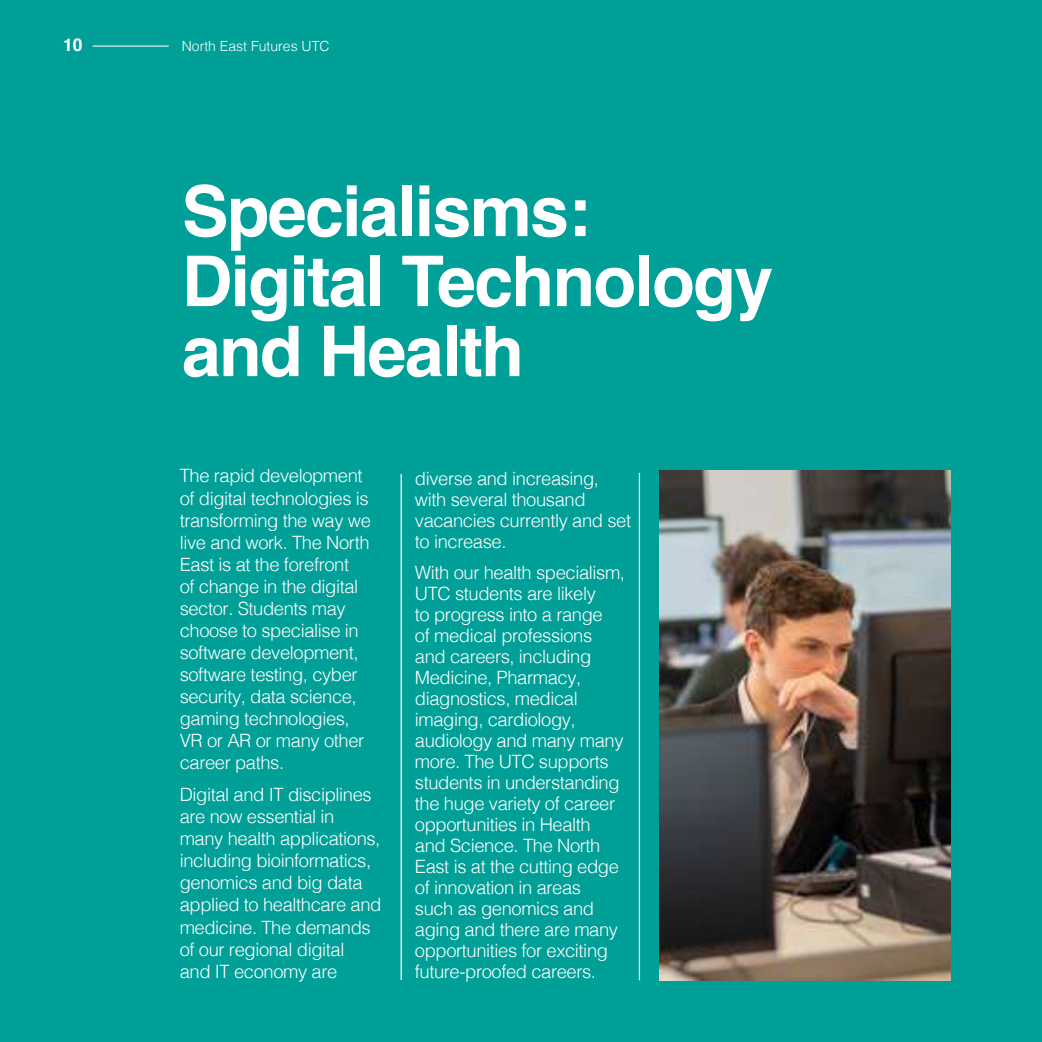
<style>
.page{position:relative;width:1042px;height:1042px;background:#009f98}
.page>*{position:absolute;margin:0;border:0;box-sizing:border-box;transform-origin:0 0}
.t1{font:700 70px/70px "Helvetica";letter-spacing:-.025em;color:#fff}
.t2{font:300 18.38px/21px "Helvetica";letter-spacing:-.02em;color:#fff}
.t3{font:700 17.5px "Helvetica";color:#fff}
.t4{font:300 14px "Helvetica";color:#fff}
</style>
<div class="page">
<hr style="left:400px;top:474px;width:2px;height:506px;background:#fff">
<hr style="left:639px;top:473px;width:1px;height:507px;background:#fff">
<hr style="left:93px;top:46px;width:76px;height:1px;background:#fff">
<img style="left:660px;top:470px;width:290px;height:510px">
<p class="t3" style="left:63px;top:31px;width:21px">10</p>
<p class="t4" style="left:182px;top:34px;width:149px">North East Futures UTC</p>
<h1 class="t1" style="left:182px;top:177px;width:593px">Specialisms:<br>Digital Technology and Health</h1>
<p class="t2" style="left:180px;top:464px;width:193px;line-height:22.1px">The rapid development of digital technologies is transforming the way we live and work. The North<br>East is at the forefront<br>of change in the digital sector. Students may choose to specialise in software development, software testing, cyber security, data science, gaming technologies,<br>VR or AR or many other career paths.</p>
<p class="t2" style="left:180px;top:782px;width:203px;line-height:22.1px">Digital and IT disciplines are now essential in many health applications, including bioinformatics, genomics and big data applied to healthcare and medicine. The demands of our regional digital<br>and IT economy are</p>
<p class="t2" style="left:415px;top:467px;width:218px">diverse and increasing, with several thousand vacancies currently and set to increase.</p>
<p class="t2" style="left:415px;top:560px;width:212px">With our health specialism,<br>UTC students are likely<br>to progress into a range<br>of medical professions and careers, including<br>Medicine, Pharmacy, diagnostics, medical imaging, cardiology, audiology and many many more. The UTC supports students in understanding the huge variety of career opportunities in Health and Science. The North<br>East is at the cutting edge of innovation in areas<br>such as genomics and aging and there are many opportunities for exciting future-proofed careers.</p>
</div>
